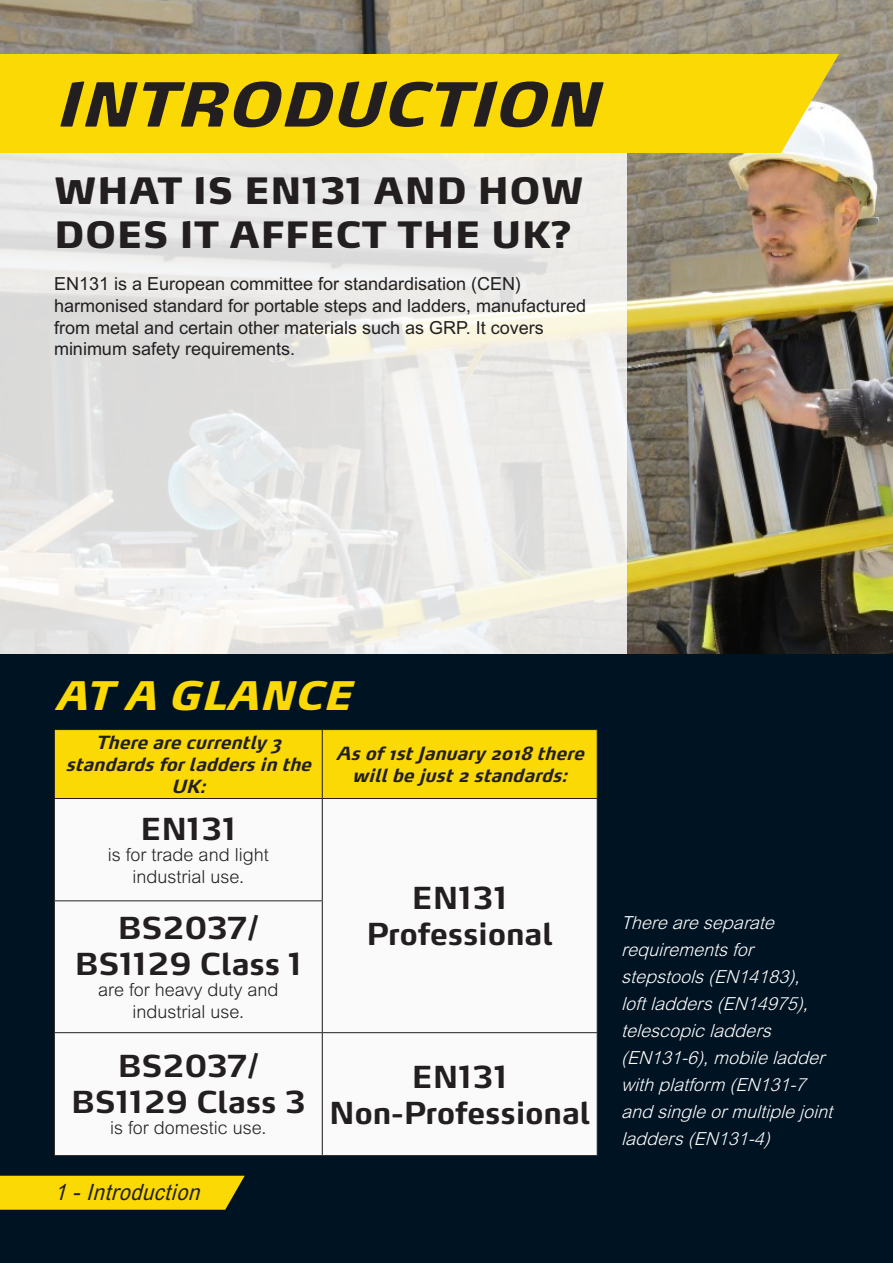
<style>
.page{position:relative;width:893px;height:1263px;background:#fff}
.page>*{position:absolute;margin:0;border:0;box-sizing:border-box;transform-origin:0 0}
.t1{font:italic 900 60px "Max OT";color:#231f20}
.t2{font:italic 900 39px "Max OT";color:#fbd905}
.t3{font:900 36px/43.2px "Max OT";letter-spacing:.01em;color:#231f20}
.t4{font:700 30px/36px "Max OT";color:#231f20;text-align:center}
.t5{font:italic condensed 22.5px "Arial MT Std";color:#231f20}
.t6{font:18px/21.6px "Arial MT Std";color:#231f20}
.t7{font:italic 300 18px/27px "Arial MT Std";color:#fff}
.t8{font:italic 700 18px/21.6px "Max OT";color:#231f20;text-align:center}
.t9{font:300 18px/21.6px "Arial MT Std";color:#231f20;text-align:center}
</style>
<div class="page">
<img style="left:0;top:0;width:893px;height:655px">
<svg style="left:0;top:153px;width:627px;height:502px;fill:#eaeae7"></svg>
<div style="left:0;top:655px;width:893px;height:608px;background:#001322"></div>
<svg style="left:0;top:1176px;width:245px;height:34px;background:#eecf06"></svg>
<div style="left:55px;top:730px;width:542px;height:68px;background:#fbd905"></div>
<div style="left:55px;top:799px;width:267px;height:356px;background:#fafafa"></div>
<div style="left:323px;top:799px;width:274px;height:356px;background:#fafafa"></div>
<hr style="left:54px;top:729px;width:268px;height:1px;background:#231f20">
<hr style="left:54px;top:730px;width:1px;height:68px;background:#231f20">
<hr style="left:322px;top:729px;width:276px;height:1px;background:#231f20">
<hr style="left:322px;top:730px;width:1px;height:68px;background:#231f20">
<hr style="left:597px;top:730px;width:1px;height:68px;background:#231f20">
<hr style="left:54px;top:798px;width:268px;height:1px;background:#231f20">
<hr style="left:54px;top:799px;width:1px;height:101px;background:#231f20">
<hr style="left:322px;top:798px;width:276px;height:1px;background:#231f20">
<hr style="left:322px;top:799px;width:1px;height:101px;background:#231f20">
<hr style="left:597px;top:799px;width:1px;height:102px;background:#231f20">
<hr style="left:597px;top:901px;width:1px;height:131px;background:#231f20">
<hr style="left:54px;top:900px;width:269px;height:1px;background:#231f20">
<hr style="left:54px;top:901px;width:1px;height:131px;background:#231f20">
<hr style="left:322px;top:901px;width:1px;height:131px;background:#231f20">
<hr style="left:54px;top:1032px;width:268px;height:1px;background:#231f20">
<hr style="left:54px;top:1033px;width:1px;height:122px;background:#231f20">
<hr style="left:322px;top:1032px;width:276px;height:1px;background:#231f20">
<hr style="left:322px;top:1033px;width:1px;height:122px;background:#231f20">
<hr style="left:597px;top:1033px;width:1px;height:122px;background:#231f20">
<hr style="left:54px;top:1155px;width:268px;height:1px;background:#231f20">
<hr style="left:322px;top:1155px;width:276px;height:1px;background:#231f20">
<div style="left:0;top:54px;width:839px;height:99px;background:#fbd905"></div>
<h1 class="t1" style="left:54px;top:65px;width:566px">INTRODUCTION</h1>
<h3 class="t3" style="left:54px;top:169px;width:531px">WHAT IS EN131 AND HOW<br>DOES IT AFFECT THE UK?</h3>
<p class="t6" style="left:54px;top:273px;width:534px">EN131 is a European committee for standardisation (CEN) harmonised standard for portable steps and ladders, manufactured from metal and certain other materials such as GRP. It covers minimum safety requirements.</p>
<h2 class="t2" style="left:54px;top:670px;width:311px">AT A GLANCE</h2>
<p class="t8" style="left:66px;top:732px;width:253px">Therearecurrently3 standardsforladdersinthe<br>UK:</p>
<p class="t8" style="left:336px;top:742px;width:256px">Asof1stJanuary2018there willbejust2standards:</p>
<h3 class="t4" style="left:140px;top:810px;width:98px">EN131</h3>
<p class="t9" style="left:108px;top:844px;width:162px">is for trade and light industrial use.</p>
<h3 class="t4" style="left:412px;top:879px;width:98px">EN131</h3>
<h3 class="t4" style="left:118px;top:909px;width:143px">BS2037/</h3>
<h3 class="t4" style="left:366px;top:915px;width:188px">Professional</h3>
<h3 class="t4" style="left:75px;top:945px;width:229px">BS1129 Class 1</h3>
<p class="t9" style="left:98px;top:979px;width:182px">are for heavy duty and industrial use.</p>
<h3 class="t4" style="left:71px;top:1047px;width:236px">BS2037/<br>BS1129 Class 3</h3>
<p class="t9" style="left:110px;top:1117px;width:158px">is for domestic use.</p>
<h3 class="t4" style="left:329px;top:1058px;width:263px">EN131<br>Non-Professional</h3>
<p class="t5" style="left:54px;top:1178px;width:154px">1-Introduction</p>
<p class="t7" style="left:621px;top:909px;width:218px">Thereareseparate requirementsfor stepstools(EN14183), loftladders(EN14975), telescopicladders (EN131-6),mobileladder withplatform (EN131-7 and singleormultiplejoint ladders(EN131-4)</p>
</div>
